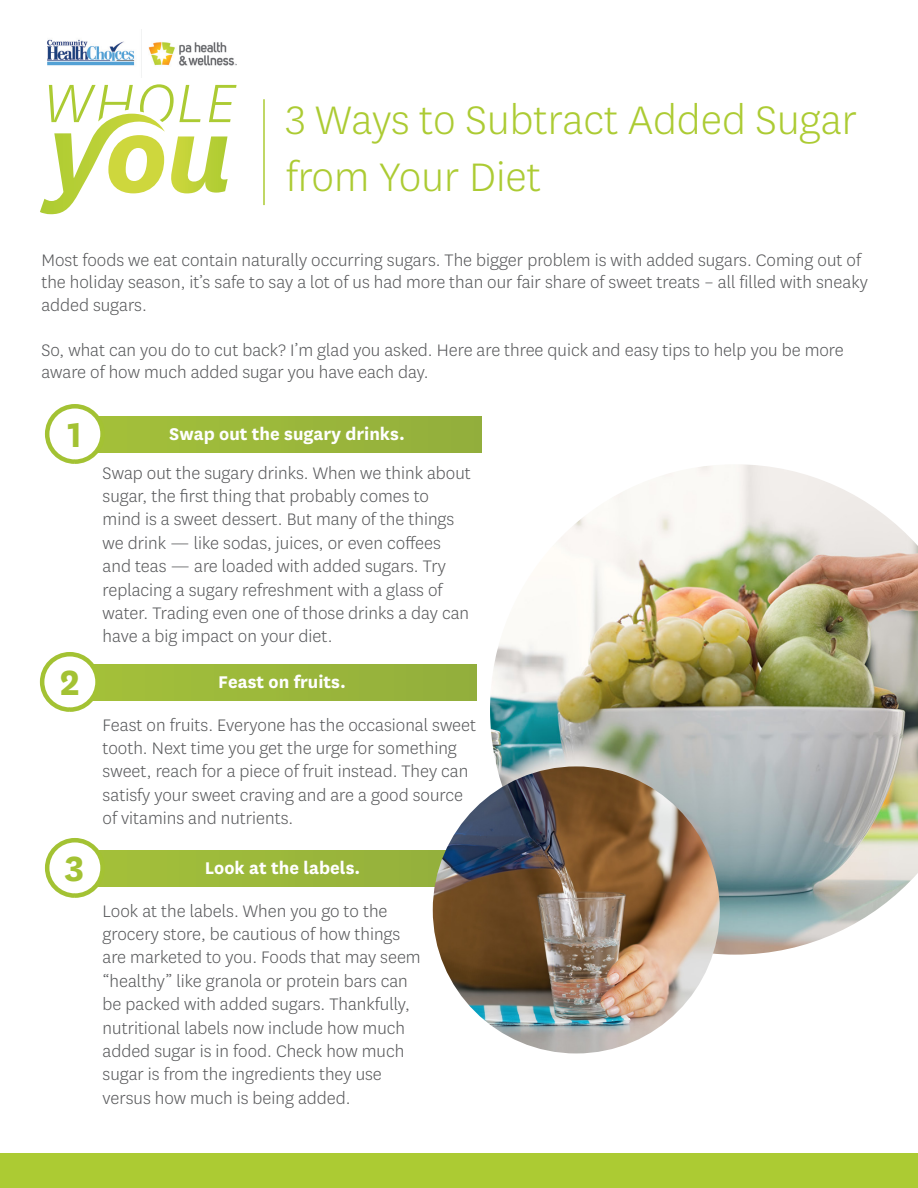
<style>
.page{position:relative;width:918px;height:1188px;background:#fff}
.page>*{position:absolute;margin:0;border:0;box-sizing:border-box;transform-origin:0 0}
.Article_Header{font:300 46.5px/57px "Centene Sans";color:#accb33}
.t1{font:700 40.95px "Centene Sans";color:#a3c233}
.t2{font:700 19.8px "Centene Sans";color:#fff}
.Article_Header-2{font:300 19.5px/23.4px "Centene Sans";color:#57585a}
</style>
<div class="page">
<div style="left:0;top:1153px;width:918px;height:35px;background:#accb33"></div>
<svg style="left:40px;top:84px;width:197px;height:130px"></svg>
<img style="left:48px;top:30px;width:189px;height:48px">
<hr style="left:263px;top:99px;width:2px;height:106px;background:#accb33">
<div style="left:91px;top:417px;width:391px;height:35px;background:#9bb73b"></div>
<svg style="left:45px;top:404px;width:60px;height:60px"></svg>
<div style="left:86px;top:665px;width:391px;height:35px;background:#9bb73b"></div>
<svg style="left:40px;top:652px;width:60px;height:60px"></svg>
<div style="left:91px;top:851px;width:391px;height:35px;background:#9cb93b"></div>
<svg style="left:45px;top:838px;width:60px;height:60px"></svg>
<img style="left:490px;top:464px;width:428px;height:491px">
<img style="left:433px;top:766px;width:287px;height:287px;border-radius:144px">
<p class="Article_Header" style="left:286px;top:90px;width:573px">3 Ways to Subtract Added Sugar from Your Diet</p>
<p class="Article_Header-2" style="left:41px;top:248px;width:828px;line-height:22.5px">Most foods we eat contain naturally occurring sugars. The bigger problem is with added sugars. Coming out of the holiday season, it’s safe to say a lot of us had more than our fair share of sweet treats – all filled with sneaky added sugars.</p>
<p class="Article_Header-2" style="left:41px;top:338px;width:804px;line-height:22.5px">So, what can you do to cut back? I’m glad you asked. Here are three quick and easy tips to help you be more aware of how much added sugar you have each day.</p>
<h2 class="t1" style="left:67px;top:406px;width:16px">1</h2>
<p class="t2" style="left:169px;top:420px;width:237px">Swap out the sugary drinks.</p>
<p class="Article_Header-2" style="left:103px;top:460px;width:370px">Swap out the sugary drinks. When we think about sugar, the first thing that probably comes to mind is a sweet dessert. But many of the things we drink — like sodas, juices, or even coffees and teas — are loaded with added sugars. Try replacing a sugary refreshment with a glass of water. Trading even one of those drinks a day can have a big impact on your diet.</p>
<h2 class="t1" style="left:60px;top:654px;width:22px">2</h2>
<p class="t2" style="left:218px;top:668px;width:129px">Feast on fruits.</p>
<p class="Article_Header-2" style="left:103px;top:712px;width:375px">Feast on fruits. Everyone has the occasional sweet tooth. Next time you get the urge for something sweet, reach for a piece of fruit instead. They can satisfy your sweet craving and are a good source of vitamins and nutrients.</p>
<h2 class="t1" style="left:65px;top:840px;width:21px">3</h2>
<p class="t2" style="left:205px;top:854px;width:157px">Look at the labels.</p>
<p class="Article_Header-2" style="left:103px;top:898px;width:320px">Look at the labels. When you go to the grocery store, be cautious of how things are marketed to you. Foods that may seem “healthy” like granola or protein bars can be packed with added sugars. Thankfully, nutritional labels now include how much added sugar is in food. Check how much sugar is from the ingredients they use versus how much is being added.</p>
</div>
